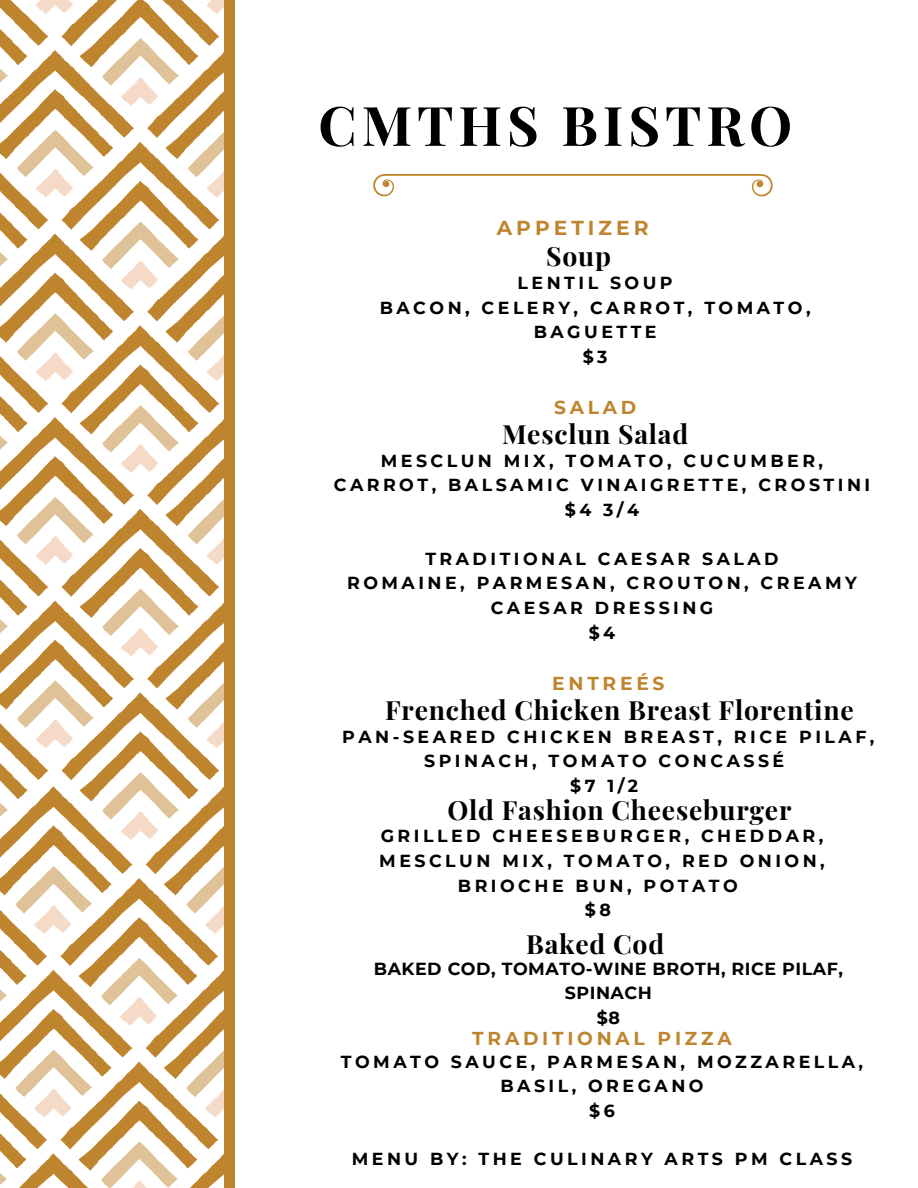
<style>
.page{position:relative;width:918px;height:1188px;background:#fff}
.page>*{position:absolute;margin:0;border:0;box-sizing:border-box;transform-origin:0 0}
.t1{font:700 54.6px "Playfair Display";letter-spacing:.09em;color:#000}
.t2{font:700 26.4px "Playfair Display";letter-spacing:.03em;color:#000}
.t3{font:700 20.1px "Montserrat";letter-spacing:.2em;color:#bf852e}
.t4{font:700 18.75px "Montserrat";letter-spacing:.2em;color:#bf852e}
.t5{font:700 17.4px/24.8px "Montserrat";letter-spacing:.2em;color:#000;text-align:center}
.t6{font:700 17.4px/24.8px "Montserrat";letter-spacing:.03em;color:#000;text-align:center}
</style>
<div class="page">
<svg style="left:0;top:0;width:224px;height:1188px"></svg>
<div style="left:224px;top:0;width:10px;height:1188px;background:#bf852e"></div>
<svg style="left:373px;top:174px;width:400px;height:22px"></svg>
<p class="t1" style="left:318px;top:87px;width:475px">CMTHS BISTRO</p>
<p class="t3" style="left:497px;top:216px;width:153px">APPETIZER</p>
<p class="t2" style="left:546px;top:238px;width:66px">Soup</p>
<p class="t5" style="left:518px;top:270px;width:157px">LENTIL SOUP</p>
<p class="t5" style="left:380px;top:295px;width:432px">BACON, CELERY, CARROT, TOMATO,<br>BAGUETTE</p>
<p class="t5" style="left:583px;top:345px;width:26px">$3</p>
<p class="t4" style="left:554px;top:396px;width:84px">SALAD</p>
<p class="t2" style="left:502px;top:416px;width:188px">Mesclun Salad</p>
<p class="t5" style="left:334px;top:448px;width:538px">MESCLUN MIX, TOMATO, CUCUMBER,<br>CARROT, BALSAMIC VINAIGRETTE, CROSTINI</p>
<p class="t5" style="left:565px;top:498px;width:76px">$4 3/4</p>
<p class="t5" style="left:425px;top:546px;width:355px">TRADITIONAL CAESAR SALAD</p>
<p class="t5" style="left:347px;top:571px;width:511px">ROMAINE, PARMESAN, CROUTON, CREAMY<br>CAESAR DRESSING</p>
<p class="t5" style="left:589px;top:620px;width:28px">$4</p>
<p class="t4" style="left:552px;top:672px;width:114px">ENTREÉS</p>
<p class="t2" style="left:385px;top:691px;width:470px">Frenched Chicken Breast Florentine</p>
<p class="t5" style="left:342px;top:724px;width:534px">PAN-SEARED CHICKEN BREAST, RICE PILAF,<br>SPINACH, TOMATO CONCASSÉ</p>
<p class="t5" style="left:570px;top:774px;width:70px">$7 1/2</p>
<p class="t2" style="left:447px;top:791px;width:345px">Old Fashion Cheeseburger</p>
<p class="t5" style="left:379px;top:824px;width:447px">GRILLED CHEESEBURGER, CHEDDAR,<br>MESCLUN MIX, TOMATO, RED ONION,<br>BRIOCHE BUN, POTATO</p>
<p class="t5" style="left:585px;top:898px;width:28px">$8</p>
<p class="t2" style="left:526px;top:926px;width:140px">Baked Cod</p>
<p class="t6" style="left:374px;top:956px;width:471px">BAKED COD, TOMATO-WINE BROTH, RICE PILAF,<br>SPINACH</p>
<p class="t5" style="left:597px;top:1006px;width:25px">$8</p>
<p class="t5" style="left:341px;top:1049px;width:524px">TOMATO SAUCE, PARMESAN, MOZZARELLA,<br>BASIL, OREGANO</p>
<p class="t5" style="left:589px;top:1098px;width:27px">$6</p>
<p class="t5" style="left:352px;top:1147px;width:502px">MENU BY: THE CULINARY ARTS PM CLASS</p>
<p class="t4" style="left:472px;top:1027px;width:261px">TRADITIONAL PIZZA</p>
</div>
